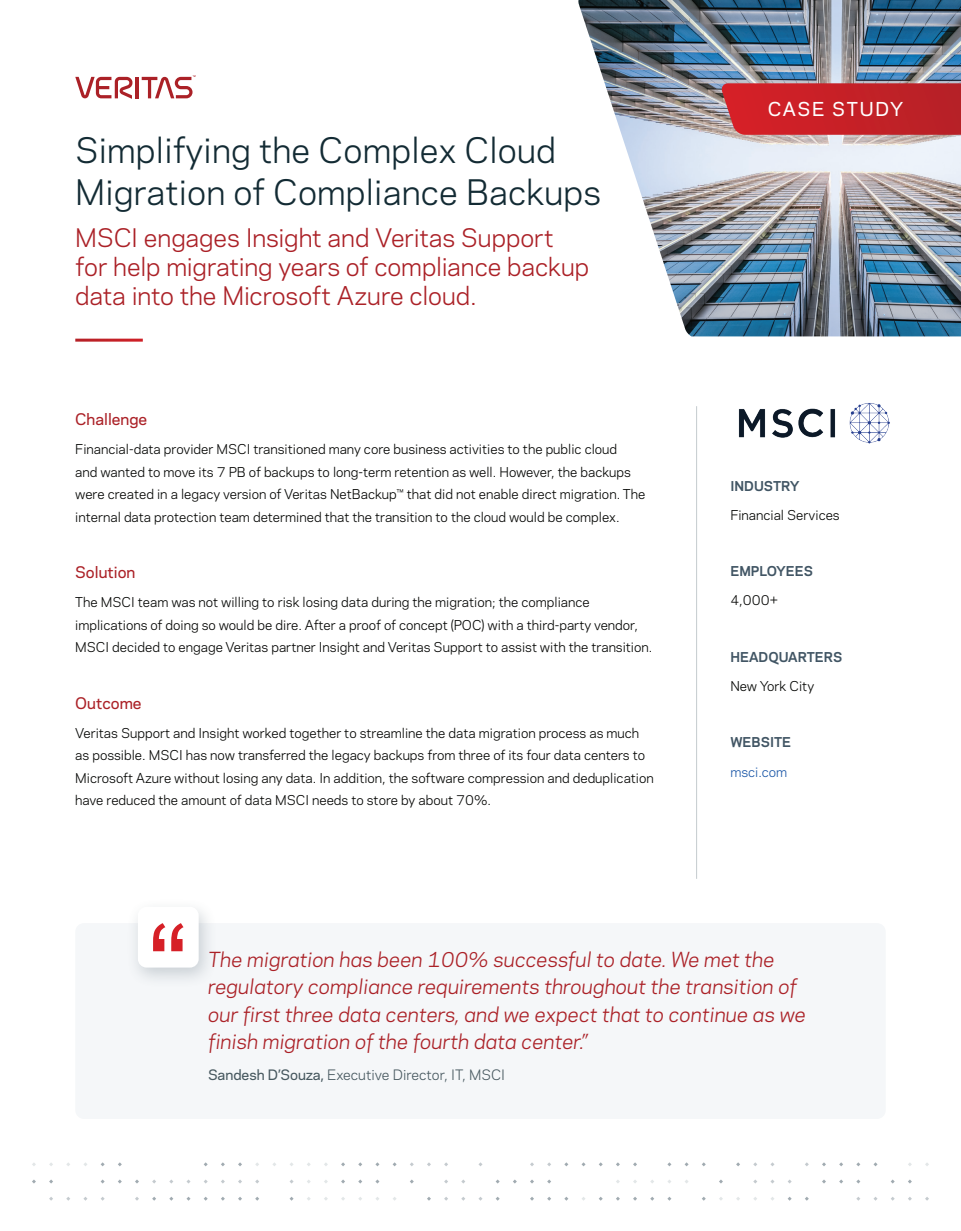
<style>
.page{position:relative;width:961px;height:1231px;background:#fff}
.page>*{position:absolute;margin:0;border:0;box-sizing:border-box;transform-origin:0 0}
.t1{font:33px/42px "Polaris";letter-spacing:.005em;color:#132b34}
.t2{font:24px/28.8px "Polaris";letter-spacing:-.005em;color:#ab2127}
.t3{font:italic 19.5px/27px "Polaris";color:#ab2127}
.t4{font:500 18px "Polaris";letter-spacing:.1em;color:#fff}
.t5{font:500 15px "Polaris";color:#ab2127}
.t6{font:13.5px "Polaris";color:#485960}
.t7{font:12.75px/22.5px "Polaris";color:#040503}
.t8{font:700 12.75px "Polaris";color:#415564}
.t9{font:12.75px "Polaris";color:#1f5aa9}
.s1{font-weight:500}
</style>
<div class="page">
<svg style="left:736px;top:1162px;width:4px;height:4px"></svg>
<svg style="left:719px;top:1179px;width:4px;height:4px"></svg>
<svg style="left:633px;top:1162px;width:4px;height:4px"></svg>
<svg style="left:616px;top:1162px;width:4px;height:4px"></svg>
<svg style="left:530px;top:1162px;width:4px;height:4px"></svg>
<svg style="left:530px;top:1179px;width:4px;height:4px"></svg>
<svg style="left:427px;top:1162px;width:4px;height:4px"></svg>
<svg style="left:341px;top:1162px;width:4px;height:4px"></svg>
<svg style="left:238px;top:1162px;width:4px;height:4px"></svg>
<svg style="left:221px;top:1162px;width:4px;height:4px"></svg>
<svg style="left:135px;top:1179px;width:4px;height:4px"></svg>
<svg style="left:118px;top:1162px;width:4px;height:4px"></svg>
<svg style="left:32px;top:1179px;width:4px;height:4px"></svg>
<svg style="left:839px;top:1162px;width:4px;height:4px"></svg>
<svg style="left:822px;top:1162px;width:4px;height:4px"></svg>
<svg style="left:822px;top:1179px;width:4px;height:4px"></svg>
<img style="left:578px;top:0;width:383px;height:336px">
<svg style="left:720px;top:83px;width:241px;height:52px;background:#c5262c"></svg>
<hr style="left:696px;top:406px;width:1px;height:473px;background:#c5cbcf">
<img style="left:738px;top:403px;width:152px;height:40px">
<div style="left:75px;top:923px;width:810px;height:196px;background:#f5f7f9;border-radius:9px"></div>
<div style="left:126px;top:897px;width:91px;height:91px;background:#415564;opacity:.25"></div>
<div style="left:138px;top:906px;width:61px;height:61px;background:#fff;border-radius:9px"></div>
<svg style="left:153px;top:923px;width:30px;height:28px"></svg>
<hr style="left:136px;top:77px;width:3px;height:21px;background:#ab2127">
<svg style="left:75px;top:77px;width:58px;height:22px"></svg>
<svg style="left:142px;top:75px;width:53px;height:23px"></svg>
<h1 class="t1" style="left:75px;top:127px;width:527px">Simplifying the Complex Cloud<br>Migration of Compliance Backups</h1>
<h2 class="t2" style="left:75px;top:222px;width:515px">MSCI engages Insight and Veritas Support for help migrating years of compliance backup data into the Microsoft Azure cloud.</h2>
<p class="t5" style="left:75px;top:408px;width:74px">Challenge</p>
<p class="t7" style="left:75px;top:437px;width:571px">Financial-data provider MSCI transitioned many core business activities to the public cloud<br>and wanted to move its 7 PB of backups to long-term retention as well. However, the backups were created in a legacy version of Veritas NetBackup™ that did not enable direct migration. The internal data protection team determined that the transition to the cloud would be complex.</p>
<p class="t5" style="left:75px;top:561px;width:62px">Solution</p>
<p class="t7" style="left:75px;top:590px;width:578px">The MSCI team was not willing to risk losing data during the migration; the compliance implications of doing so would be dire. After a proof of concept (POC) with a third-party vendor,<br>MSCI decided to engage Veritas partner Insight and Veritas Support to assist with the transition.</p>
<p class="t5" style="left:75px;top:691px;width:68px">Outcome</p>
<p class="t7" style="left:75px;top:721px;width:580px">Veritas Support and Insight worked together to streamline the data migration process as much as possible. MSCI has now transferred the legacy backups from three of its four data centers to Microsoft Azure without losing any data. In addition, the software compression and deduplication have reduced the amount of data MSCI needs to store by about 70%.</p>
<h3 class="t4" style="left:767px;top:96px;width:137px">CASE STUDY</h3>
<p class="t8" style="left:730px;top:476px;width:70px">INDUSTRY</p>
<p class="t7" style="left:730px;top:503px;width:111px">Financial Services</p>
<p class="t8" style="left:730px;top:561px;width:84px">EMPLOYEES</p>
<p class="t7" style="left:730px;top:588px;width:50px">4,000+</p>
<p class="t8" style="left:730px;top:647px;width:113px">HEADQUARTERS</p>
<p class="t7" style="left:730px;top:674px;width:85px">New York City</p>
<p class="t8" style="left:730px;top:732px;width:62px">WEBSITE</p>
<p class="t9" style="left:730px;top:762px;width:58px">msci.com</p>
<h3 class="t3" style="left:208px;top:945px;width:599px">The migration has been 100% successful to date. We met the regulatory compliance requirements throughout the transition of our first three data centers, and we expect that to continue as we finish migration of the fourth data center.”</h3>
<p class="t6" style="left:208px;top:1064px;width:298px"><span class="s1">Sandesh D’Souza,</span> Executive Director, IT, MSCI</p>
</div>
